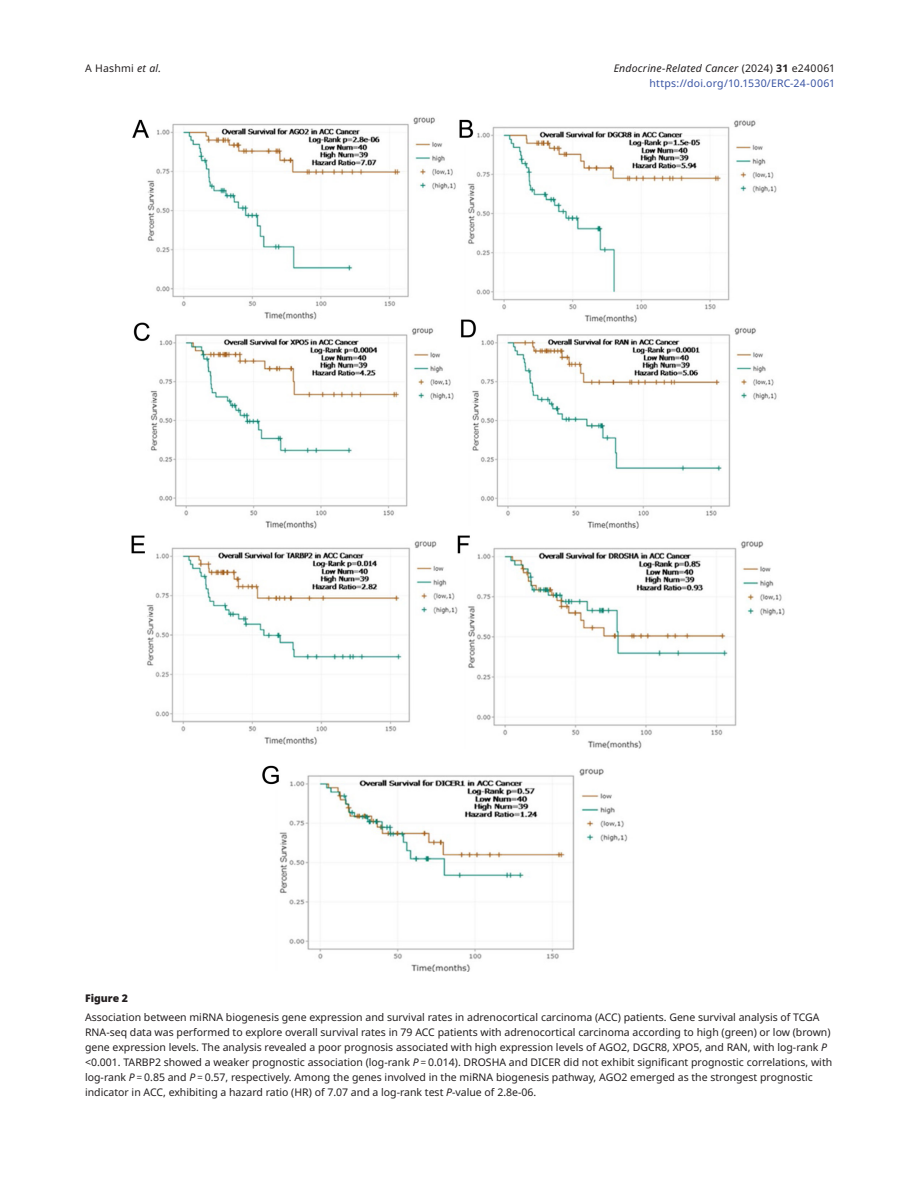
<style>
.page{position:relative;width:919px;height:1187px;background:#fff}
.page>*{position:absolute;margin:0;border:0;box-sizing:border-box;transform-origin:0 0}
.FC{font:10.5px/15px "Noto Sans";color:#231f20}
.t1{font:10.5px/15px "Noto Sans";letter-spacing:.02em;color:#3853a3;text-align:right}
.FC-2{font:900 10.5px "Noto Sans";color:#231f20}
.s1{font-style:italic}
.s2{font-style:italic;color:#231f20}
.s3{color:#231f20}
.s4{font-weight:700;color:#231f20}
.s5{font-family:"Noto Serif"}
</style>
<div class="page">
<img style="left:131px;top:117px;width:654px;height:854px">
<p class="FC" style="left:85px;top:61px;width:78px">A Hashmi <span class="s1">et al.</span></p>
<p class="t1" style="left:613px;top:61px;width:223px"><span class="s2">Endocrine-Related Cancer</span> <span class="s3">(2024)</span> <span class="s4">31</span> <span class="s3">e240061 </span>https://doi.org/10.1530/ERC-24-0061</p>
<p class="FC-2" style="left:85px;top:989px;width:44px">Figure 2</p>
<p class="FC" style="left:85px;top:1009px;width:748px">Association between miRNA biogenesis gene expression and survival rates in adrenocortical carcinoma (ACC) patients. Gene survival analysis of TCGA RNA-seq data was performed to explore overall survival rates in 79 ACC patients with adrenocortical carcinoma according to high (green) or low (brown) gene expression levels. The analysis revealed a poor prognosis associated with high expression levels of AGO2, DGCR8, XPO5, and RAN, with log-rank <span class="s1">P </span>&lt;0.001. TARBP2 showed a weaker prognostic association (log-rank <span class="s1">P</span> <span class="s5">=</span> 0.014). DROSHA and DICER did not exhibit significant prognostic correlations, with log-rank <span class="s1">P</span> <span class="s5">=</span> 0.85 and <span class="s1">P</span> <span class="s5">=</span> 0.57, respectively. Among the genes involved in the miRNA biogenesis pathway, AGO2 emerged as the strongest prognostic indicator in ACC, exhibiting a hazard ratio (HR) of 7.07 and a log-rank test <span class="s1">P</span>-value of 2.8e-06.</p>
</div>
